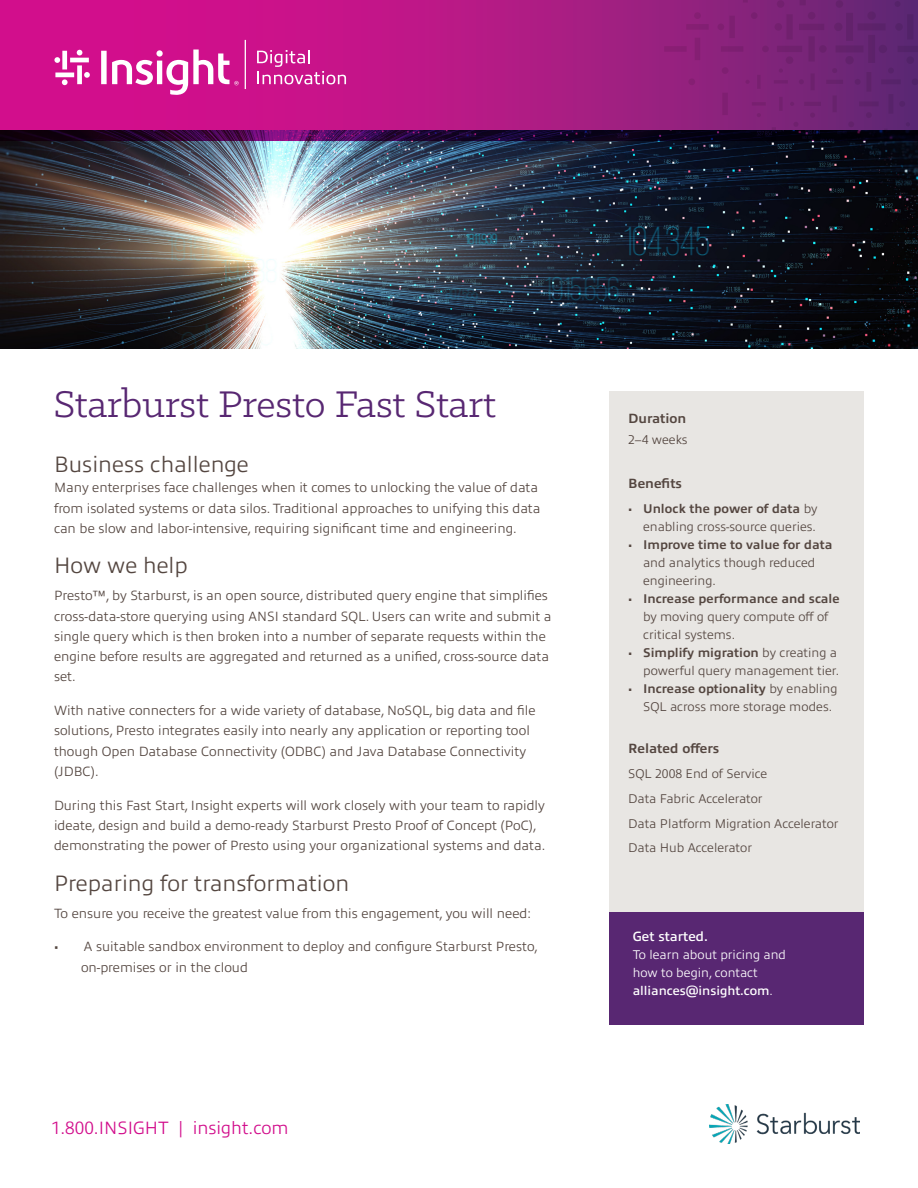
<style>
.page{position:relative;width:918px;height:1188px;background:#fff}
.page>*{position:absolute;margin:0;border:0;box-sizing:border-box;transform-origin:0 0}
.t1{font:42px "Klinic Slab";color:#582772}
.Paragraph_Style_Head{font:300 22.5px "Allumi Pro";color:#544640}
.t2{font:300 18px "Allumi Pro";color:#d20e8c}
.Paragraph_Style_1{font:300 13.5px/20.2px "Allumi Pro";color:#544640}
.Paragraph_Style_Head-2{font:300 13.5px/20.2px "Allumi Pro";color:#544640}
.t3{font:700 13.5px "Allumi Pro";color:#544640}
.t4{font:600 13.5px "Allumi Pro";color:#fff}
.t5{font:300 12.75px/18px "Allumi Pro";color:#544640}
.t6{font:300 12.75px/18px "Allumi Pro";color:#fff}
.s1{font-weight:700}
.s2{font-weight:600}
</style>
<div class="page">
<img style="left:0;top:140px;width:918px;height:208px">
<svg style="left:0;top:0;width:664px;height:140px;background:#b31581"></svg>
<svg style="left:664px;top:0;width:254px;height:140px;background:#702170"></svg>
<hr style="left:245px;top:40px;width:1px;height:49px;background:#fff">
<svg style="left:257px;top:50px;width:89px;height:34px;background:#d33e9f"></svg>
<svg style="left:54px;top:50px;width:36px;height:35px"></svg>
<svg style="left:101px;top:50px;width:138px;height:45px"></svg>
<div style="left:609px;top:391px;width:255px;height:600px;background:#e8e6e3"></div>
<div style="left:609px;top:912px;width:255px;height:112px;background:#582772"></div>
<img style="left:710px;top:1105px;width:150px;height:38px">
<p class="t1" style="left:54px;top:377px;width:444px">Starburst Presto Fast Start</p>
<p class="Paragraph_Style_Head" style="left:54px;top:448px;width:196px">Business challenge</p>
<p class="Paragraph_Style_Head-2" style="left:54px;top:477px;width:488px">Many enterprises face challenges when it comes to unlocking the value of data from isolated systems or data silos. Traditional approaches to unifying this data can be slow and labor-intensive, requiring significant time and engineering.</p>
<p class="Paragraph_Style_Head" style="left:54px;top:549px;width:135px">How we help</p>
<p class="Paragraph_Style_1" style="left:54px;top:585px;width:499px">Presto™, by Starburst, is an open source, distributed query engine that simplifies cross-data-store querying using ANSI standard SQL. Users can write and submit a single query which is then broken into a number of separate requests within the engine before results are aggregated and returned as a unified, cross-source data set.</p>
<p class="Paragraph_Style_1" style="left:54px;top:699px;width:483px">With native connecters for a wide variety of database, NoSQL, big data and file solutions, Presto integrates easily into nearly any application or reporting tool though Open Database Connectivity (ODBC) and Java Database Connectivity (JDBC).</p>
<p class="Paragraph_Style_1" style="left:54px;top:794px;width:493px">During this Fast Start, Insight experts will work closely with your team to rapidly ideate, design and build a demo-ready Starburst Presto Proof of Concept (PoC), demonstrating the power of Presto using your organizational systems and data.</p>
<p class="Paragraph_Style_Head" style="left:54px;top:867px;width:297px">Preparing for transformation</p>
<p class="Paragraph_Style_1" style="left:54px;top:902px;width:479px">To ensure you receive the greatest value from this engagement, you will need:</p>
<p class="Paragraph_Style_1" style="left:81px;top:936px;width:459px;text-indent:-27px">• A suitable sandbox environment to deploy and configure Starburst Presto, on-premises or in the cloud</p>
<p class="t2" style="left:51px;top:1114px;width:239px">1.800.INSIGHT | insight.com</p>
<p class="t3" style="left:628px;top:408px;width:60px">Duration</p>
<p class="t5" style="left:628px;top:430px;width:61px">2–4 weeks</p>
<p class="t3" style="left:628px;top:474px;width:55px">Benefits</p>
<p class="t5" style="left:628px;top:499px;width:191px;text-align:right">• <span class="s1">Unlock the power of data</span> by enabling cross-source queries.</p>
<p class="t5" style="left:643px;top:535px;width:191px;text-indent:-15px">• <span class="s1">Improve time to value for data </span>and analytics though reduced engineering.</p>
<p class="t5" style="left:643px;top:589px;width:198px;text-indent:-15px">• <span class="s1">Increase performance and scale </span>by moving query compute off of critical systems.</p>
<p class="t5" style="left:628px;top:643px;width:212px;text-align:right">• <span class="s1">Simplify migration</span> by creating a powerful query management tier.</p>
<p class="t5" style="left:643px;top:679px;width:196px;text-indent:-15px">• <span class="s1">Increase optionality</span> by enabling<br>SQL across more storage modes.</p>
<p class="t3" style="left:628px;top:739px;width:93px">Related offers</p>
<p class="t5" style="left:628px;top:764px;width:141px">SQL 2008 End of Service</p>
<p class="t5" style="left:628px;top:789px;width:136px">Data Fabric Accelerator</p>
<p class="t5" style="left:628px;top:813px;width:212px">Data Platform Migration Accelerator</p>
<p class="t5" style="left:628px;top:838px;width:125px">Data Hub Accelerator</p>
<p class="t4" style="left:633px;top:927px;width:77px">Get started.</p>
<p class="t6" style="left:633px;top:945px;width:155px">To learn about pricing and how to begin, contact <span class="s2">alliances@insight.com</span>.</p>
</div>
